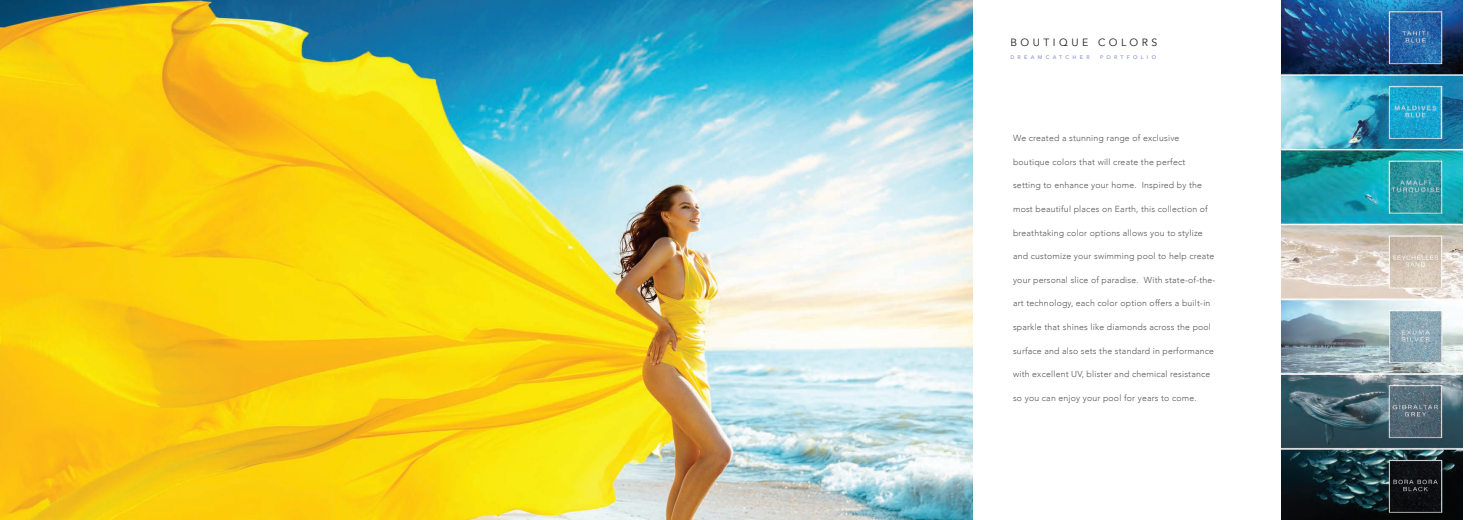
<style>
.page{position:relative;width:1481px;height:520px;background:#fff}
.page>*{position:absolute;margin:0;border:0;box-sizing:border-box;transform-origin:0 0}
.t1{font:10.5px "Avenir";letter-spacing:.33em;color:#231f20}
.t2{font:300 8.75px "Avenir";letter-spacing:.02em;color:#57585a}
.t3{font:500 5.25px "Avenir";letter-spacing:.63em;color:#838fc7}
</style>
<div class="page">
<img style="left:1281px;top:0;width:181px;height:520px">
<img style="left:0;top:0;width:973px;height:520px">
<p class="t1" style="left:1010px;top:36px;width:148px">BOUTIQUE COLORS</p>
<p class="t3" style="left:1010px;top:52px;width:81px">DREAMCATCHER</p>
<p class="t3" style="left:1100px;top:52px;width:58px">PORTFOLIO</p>
<p class="t2" style="left:1013px;top:133px;width:168px">We created a stunning range of exclusive</p>
<p class="t2" style="left:1013px;top:156px;width:174px">boutique colors that will create the perfect</p>
<p class="t2" style="left:1013px;top:180px;width:191px">setting to enhance your home. Inspired by the</p>
<p class="t2" style="left:1013px;top:204px;width:196px">most beautiful places on Earth, this collection of</p>
<p class="t2" style="left:1013px;top:227px;width:191px">breathtaking color options allows you to stylize</p>
<p class="t2" style="left:1013px;top:251px;width:203px">and customize your swimming pool to help create</p>
<p class="t2" style="left:1013px;top:274px;width:204px">your personal slice of paradise. With state-of-the-</p>
<p class="t2" style="left:1013px;top:298px;width:199px">art technology, each color option offers a built-in</p>
<p class="t2" style="left:1013px;top:322px;width:199px">sparkle that shines like diamonds across the pool</p>
<p class="t2" style="left:1013px;top:345px;width:203px">surface and also sets the standard in performance</p>
<p class="t2" style="left:1013px;top:369px;width:199px">with excellent UV, blister and chemical resistance</p>
<p class="t2" style="left:1013px;top:393px;width:185px">so you can enjoy your pool for years to come.</p>
</div>
